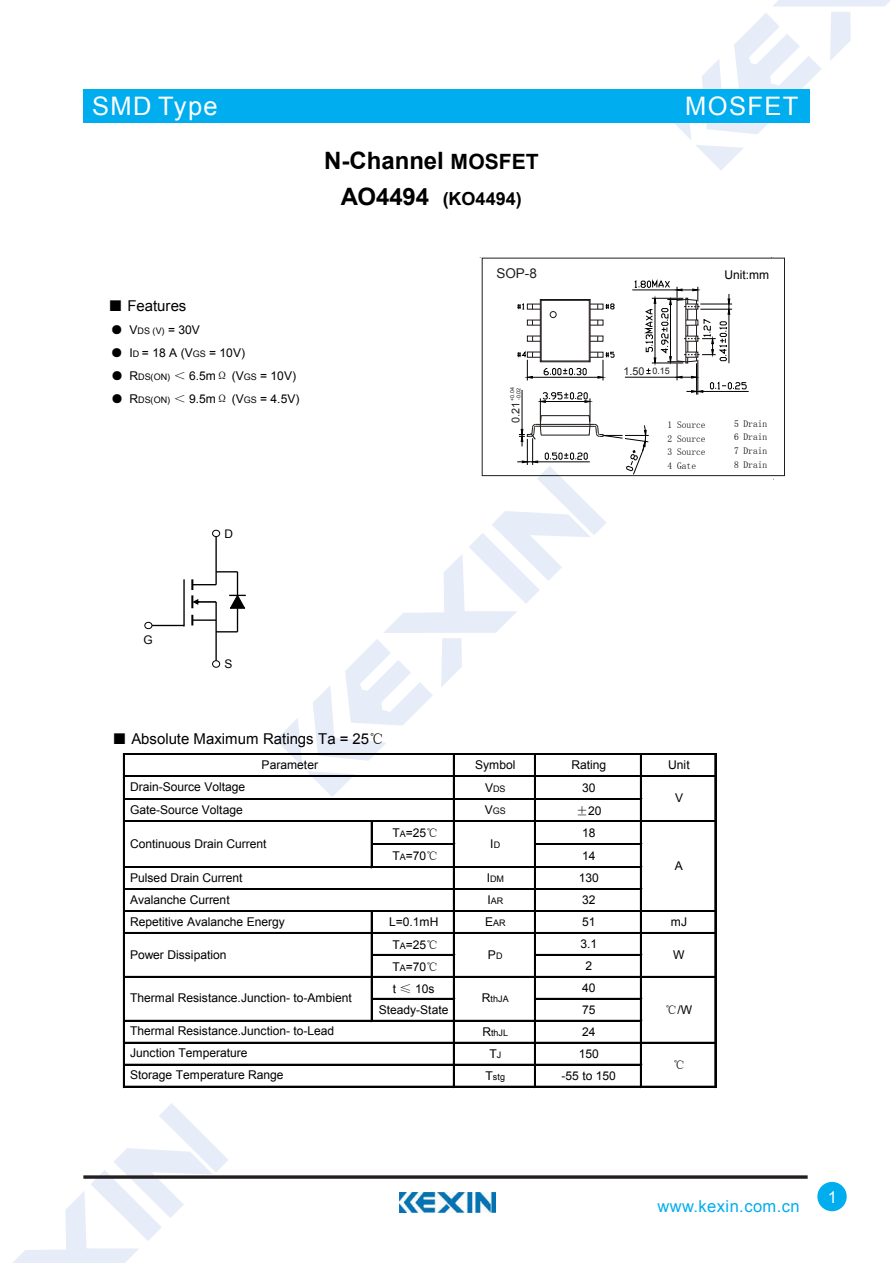
<style>
.page{position:relative;width:893px;height:1263px;background:#fff}
.page>*{position:absolute;margin:0;border:0;box-sizing:border-box;transform-origin:0 0}
.t1{font:25.5px "Arial";letter-spacing:.055em;color:#fff}
.t2{font:700 24px "Arial";color:#000}
.t3{font:700 18px "Arial";letter-spacing:.005em;color:#000}
.t4{font:16.5px "Arial";letter-spacing:.025em;color:#00adef}
.t5{font:16.5px "Arial";color:#fff}
.t6{font:15px "Arial";color:#000}
.t7{font:13.5px "Arial";color:#231f20}
.t8{font:12px/21.9px "Arial";letter-spacing:-.005em;color:#000}
.t9{font:12px "Sim Sun";color:#000}
.t10{font:11.85px "Arial";color:#000}
.t11{font:10.8px "Arial";color:#231f20}
.t12{font:9.45px/13.6px "Arial";color:#000}
.t13{font:9px "Arial";color:#000}
.t14{font:5.4px/6.3px "Arial";color:#231f20}
.s1{font-family:"Sim Sun"}
.s2{font-size:9px}
.s3{font-size:21px}
.s4{font-size:24px}
.s5{font-size:12px}
</style>
<div class="page">
<svg style="left:674px;top:0;width:216px;height:170px"></svg>
<svg style="left:13px;top:1103px;width:215px;height:160px"></svg>
<div style="left:83px;top:89px;width:726px;height:34px;background:#00adef"></div>
<svg style="left:83px;top:1175px;width:725px;height:4px"></svg>
<div style="left:817px;top:1182px;width:30px;height:29px;background:#00adef;border-radius:50%"></div>
<img style="left:400px;top:1193px;width:95px;height:20px">
<hr style="left:703px;top:391px;width:46px;height:1px;background:#000">
<svg style="left:276px;top:279px;width:470px;height:518px"></svg>
<div style="left:482px;top:258px;width:303px;height:218px;border:1px solid #231f20"></div>
<hr style="left:183px;top:579px;width:2px;height:47px;background:#000">
<svg style="left:191px;top:579px;width:26px;height:46px"></svg>
<hr style="left:192px;top:619px;width:24px;height:2px;background:#000">
<hr style="left:215px;top:536px;width:2px;height:49px;background:#000">
<hr style="left:215px;top:619px;width:2px;height:43px;background:#000">
<hr style="left:216px;top:571px;width:21px;height:2px;background:#000">
<hr style="left:216px;top:631px;width:21px;height:2px;background:#000">
<svg style="left:229px;top:572px;width:17px;height:60px"></svg>
<hr style="left:152px;top:625px;width:32px;height:1px;background:#000">
<div style="left:212px;top:530px;width:8px;height:7px;border:1px solid #000;border-radius:50%"></div>
<div style="left:144px;top:622px;width:8px;height:7px;border:1px solid #000;border-radius:50%"></div>
<div style="left:212px;top:660px;width:8px;height:8px;border:1px solid #000;border-radius:50%"></div>
<hr style="left:373px;top:843px;width:82px;height:1px;background:#000">
<hr style="left:373px;top:844px;width:82px;height:1px;background:#000">
<hr style="left:371px;top:822px;width:2px;height:46px;background:#000">
<hr style="left:373px;top:954px;width:82px;height:2px;background:#000">
<hr style="left:373px;top:998px;width:82px;height:2px;background:#000">
<hr style="left:123px;top:754px;width:2px;height:334px;background:#000">
<hr style="left:453px;top:755px;width:2px;height:333px;background:#000">
<hr style="left:534px;top:755px;width:2px;height:333px;background:#000">
<hr style="left:640px;top:755px;width:2px;height:333px;background:#000">
<hr style="left:714px;top:755px;width:1px;height:333px;background:#000">
<hr style="left:715px;top:755px;width:1px;height:333px;background:#000">
<hr style="left:371px;top:912px;width:2px;height:110px;background:#000">
<hr style="left:125px;top:753px;width:591px;height:1px;background:#000">
<hr style="left:125px;top:754px;width:591px;height:1px;background:#000">
<hr style="left:125px;top:775px;width:591px;height:2px;background:#000">
<hr style="left:125px;top:798px;width:517px;height:1px;background:#000">
<hr style="left:125px;top:799px;width:517px;height:1px;background:#000">
<hr style="left:125px;top:820px;width:591px;height:2px;background:#000">
<hr style="left:536px;top:843px;width:106px;height:1px;background:#000">
<hr style="left:536px;top:844px;width:106px;height:1px;background:#000">
<hr style="left:125px;top:866px;width:517px;height:1px;background:#000">
<hr style="left:125px;top:867px;width:517px;height:1px;background:#000">
<hr style="left:125px;top:888px;width:517px;height:1px;background:#000">
<hr style="left:125px;top:889px;width:517px;height:1px;background:#000">
<hr style="left:125px;top:910px;width:591px;height:2px;background:#000">
<hr style="left:125px;top:932px;width:591px;height:2px;background:#000">
<hr style="left:536px;top:954px;width:106px;height:2px;background:#000">
<hr style="left:125px;top:976px;width:591px;height:2px;background:#000">
<hr style="left:536px;top:998px;width:106px;height:2px;background:#000">
<hr style="left:125px;top:1020px;width:517px;height:2px;background:#000">
<hr style="left:125px;top:1042px;width:591px;height:2px;background:#000">
<hr style="left:125px;top:1064px;width:517px;height:2px;background:#000">
<hr style="left:125px;top:1086px;width:591px;height:2px;background:#000">
<h1 class="t1" style="left:92px;top:89px;width:127px">SMD Type</h1>
<p class="t6" style="left:108px;top:296px;width:80px"><span class="s1">■</span> Features</p>
<p class="t8" style="left:111px;top:319px;width:90px"><span class="s1">●</span> V<span class="s2">DS (V)</span> = 30V</p>
<p class="t8" style="left:111px;top:342px;width:136px"><span class="s1">●</span> I<span class="s2">D</span> = 18 A (V<span class="s2">GS</span> = 10V)</p>
<p class="t8" style="left:111px;top:365px;width:187px"><span class="s1">●</span> R<span class="s2">DS(ON)</span> <span class="s1">＜</span> 6.5m<span class="s1">Ω</span> (V<span class="s2">GS</span> = 10V)</p>
<p class="t8" style="left:111px;top:388px;width:190px"><span class="s1">●</span> R<span class="s2">DS(ON)</span> <span class="s1">＜</span> 9.5m<span class="s1">Ω</span> (V<span class="s2">GS</span> = 4.5V)</p>
<h2 class="t2" style="left:324px;top:145px;width:216px">N-Channel <span class="s3">MOSFET</span></h2>
<h3 class="t3" style="left:341px;top:186px;width:183px"><span class="s4">AO4494</span> (KO4494)</h3>
<p class="t7" style="left:496px;top:265px;width:42px">SOP-8</p>
<p class="t14" style="left:509px;top:401px;width:15px;rotate:-90deg">+0.04 -0.02</p>
<p class="t11" style="left:509px;top:423px;width:23px;rotate:-90deg">0.21</p>
<p class="t10" style="left:144px;top:632px;width:11px">G</p>
<p class="t10" style="left:224px;top:526px;width:10px">D</p>
<p class="t10" style="left:224px;top:656px;width:9px">S</p>
<p class="t6" style="left:112px;top:729px;width:273px"><span class="s1">■</span> Absolute Maximum Ratings Ta = 25<span class="s1">℃</span></p>
<h1 class="t1" style="left:685px;top:89px;width:115px">MOSFET</h1>
<p class="t11" style="left:623px;top:364px;width:48px">1.50 <span class="s2">0.15</span></p>
<p class="t8" style="left:724px;top:264px;width:46px">Unit:mm</p>
<p class="t12" style="left:668px;top:418px;width:39px;text-align:justify">1 Source 2 Source 3 Source 4 Gate</p>
<p class="t12" style="left:734px;top:418px;width:35px;line-height:12.8px">5 Drain<br>6 Drain</p>
<p class="t12" style="left:734px;top:444px;width:35px">7 Drain<br>8 Drain</p>
<p class="t8" style="left:130px;top:776px;width:117px;line-height:22.5px">Drain-Source Voltage<br>Gate-Source Voltage</p>
<p class="t8" style="left:262px;top:754px;width:58px">Parameter</p>
<p class="t8" style="left:475px;top:754px;width:42px">Symbol</p>
<p class="t8" style="left:571px;top:754px;width:36px">Rating</p>
<p class="t8" style="left:668px;top:754px;width:23px">Unit</p>
<p class="t13" style="left:485px;top:783px;width:22px"><span class="s5">V</span>DS</p>
<p class="t8" style="left:582px;top:777px;width:15px">30</p>
<p class="t13" style="left:485px;top:805px;width:23px"><span class="s5">V</span>GS</p>
<p class="t8" style="left:576px;top:800px;width:27px"><span class="s1">±</span>20</p>
<p class="t8" style="left:675px;top:787px;width:10px">V</p>
<p class="t8" style="left:392px;top:822px;width:47px">T<span class="s2">A</span>=25<span class="s1">℃</span></p>
<p class="t8" style="left:582px;top:822px;width:15px">18</p>
<p class="t8" style="left:392px;top:845px;width:47px">T<span class="s2">A</span>=70<span class="s1">℃</span></p>
<p class="t8" style="left:582px;top:845px;width:15px">14</p>
<p class="t13" style="left:487px;top:873px;width:19px"><span class="s5">I</span>DM</p>
<p class="t8" style="left:579px;top:867px;width:22px">130</p>
<p class="t13" style="left:487px;top:895px;width:17px"><span class="s5">I</span>AR</p>
<p class="t8" style="left:582px;top:889px;width:15px">32</p>
<p class="t8" style="left:130px;top:833px;width:138px">Continuous Drain Current</p>
<p class="t8" style="left:490px;top:833px;width:11px">I<span class="s2">D</span></p>
<p class="t8" style="left:130px;top:867px;width:114px">Pulsed Drain Current</p>
<p class="t8" style="left:130px;top:889px;width:101px">Avalanche Current</p>
<p class="t8" style="left:675px;top:855px;width:10px">A</p>
<p class="t8" style="left:130px;top:911px;width:156px">Repetitive Avalanche Energy</p>
<p class="t8" style="left:389px;top:911px;width:51px">L=0.1mH</p>
<p class="t13" style="left:485px;top:917px;width:22px"><span class="s5">E</span>AR</p>
<p class="t8" style="left:582px;top:911px;width:15px">51</p>
<p class="t8" style="left:671px;top:911px;width:18px">mJ</p>
<p class="t8" style="left:392px;top:934px;width:47px">T<span class="s2">A</span>=25<span class="s1">℃</span></p>
<p class="t8" style="left:580px;top:933px;width:18px">3.1</p>
<p class="t8" style="left:392px;top:956px;width:47px">T<span class="s2">A</span>=70<span class="s1">℃</span></p>
<p class="t8" style="left:585px;top:955px;width:8px">2</p>
<p class="t8" style="left:393px;top:978px;width:43px">t <span class="s1">≤</span> 10s</p>
<p class="t8" style="left:582px;top:977px;width:15px">40</p>
<p class="t8" style="left:379px;top:999px;width:71px">Steady-State</p>
<p class="t8" style="left:582px;top:999px;width:15px">75</p>
<p class="t13" style="left:482px;top:1027px;width:27px"><span class="s5">R</span>thJL</p>
<p class="t8" style="left:582px;top:1021px;width:15px">24</p>
<p class="t8" style="left:489px;top:1043px;width:13px">T<span class="s2">J</span></p>
<p class="t8" style="left:579px;top:1043px;width:22px">150</p>
<p class="t13" style="left:486px;top:1071px;width:21px"><span class="s5">T</span>stg</p>
<p class="t8" style="left:562px;top:1065px;width:56px">-55 to 150</p>
<p class="t8" style="left:130px;top:944px;width:98px">Power Dissipation</p>
<p class="t8" style="left:488px;top:944px;width:16px">P<span class="s2">D</span></p>
<p class="t8" style="left:673px;top:944px;width:13px">W</p>
<p class="t8" style="left:130px;top:987px;width:223px">Thermal Resistance.Junction- to-Ambient</p>
<p class="t13" style="left:482px;top:993px;width:28px"><span class="s5">R</span>thJA</p>
<p class="t8" style="left:665px;top:999px;width:28px"><span class="s1">℃</span>/W</p>
<p class="t8" style="left:130px;top:1020px;width:206px">Thermal Resistance.Junction- to-Lead</p>
<p class="t8" style="left:130px;top:1042px;width:155px">Junction Temperature<br>Storage Temperature Range</p>
<p class="t9" style="left:673px;top:1059px;width:14px">℃</p>
<h3 class="t4" style="left:657px;top:1196px;width:144px">www.kexin.com.cn</h3>
<h3 class="t5" style="left:828px;top:1186px;width:11px">1</h3>
</div>
